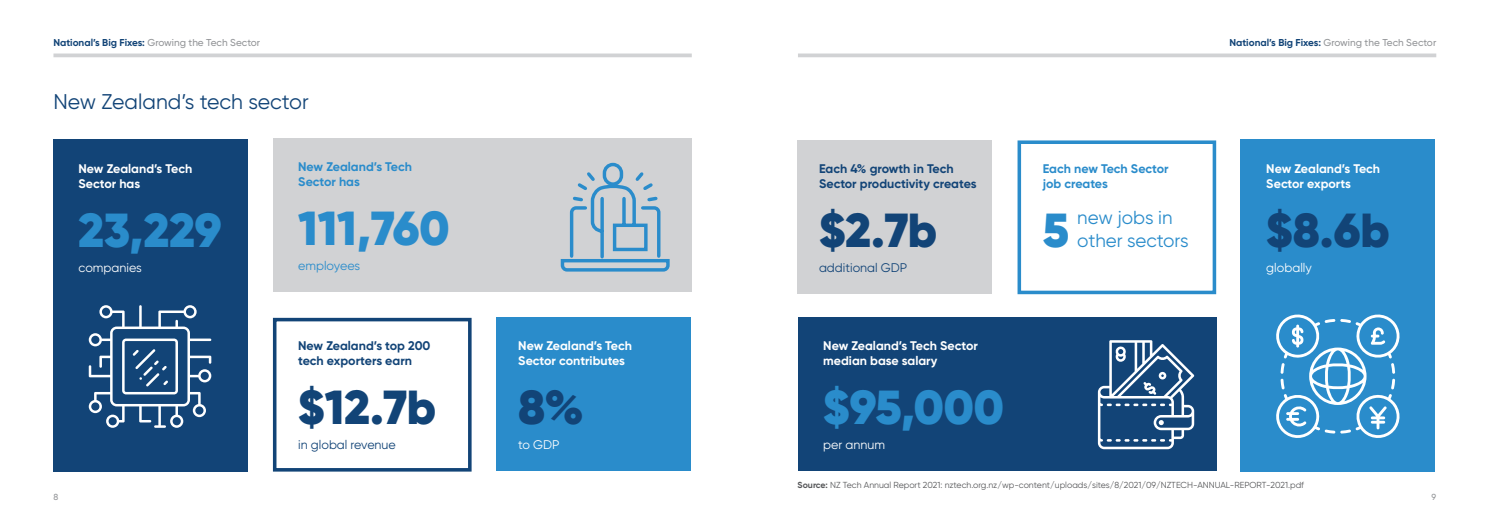
<style>
.page{position:relative;width:1489px;height:525px;background:#fff}
.page>*{position:absolute;margin:0;border:0;box-sizing:border-box;transform-origin:0 0}
.t1{font:900 47.62px "Gilroy";letter-spacing:-.005em;color:#2a8ccb}
.t2{font:900 47.62px "Gilroy";letter-spacing:-.005em;color:#124477}
.t3{font:21.25px "Gilroy";color:#124477}
.t4{font:18.75px "Gilroy";color:#2a8ccb}
.t5{font:700 12.5px/15px "Gilroy";color:#fff}
.t6{font:700 12.5px/15px "Gilroy";color:#124477}
.t7{font:700 12.5px/15px "Gilroy";letter-spacing:-.005em;color:#2a8ccb}
.t8{font:12.5px "Gilroy";color:#fff}
.t9{font:12.5px "Gilroy";color:#124477}
.t10{font:12.5px "Gilroy";color:#2a8ccb}
.t11{font:500 10px "Gilroy";color:#939598}
.t12{font:8.75px "Gilroy";color:#57585a}
.t13{font:500 8.75px "Gilroy";color:#939598}
.s1{font-weight:700;color:#124477}
.s2{font-weight:700}
</style>
<div class="page">
<svg style="left:798px;top:53px;width:638px;height:4px;background:#d6d7d9"></svg>
<svg style="left:53px;top:53px;width:638px;height:4px;background:#d6d7d9"></svg>
<div style="left:53px;top:139px;width:194px;height:332px;background:#124477"></div>
<div style="left:273px;top:139px;width:418px;height:153px;background:#d1d2d4"></div>
<div style="left:798px;top:317px;width:418px;height:154px;background:#124477"></div>
<div style="left:273px;top:317px;width:198px;height:154px;border:4px solid #124477"></div>
<div style="left:497px;top:317px;width:194px;height:154px;background:#2a8ccb"></div>
<svg style="left:89px;top:305px;width:122px;height:122px"></svg>
<div style="left:1240px;top:139px;width:194px;height:332px;background:#2a8ccb"></div>
<div style="left:1017px;top:140px;width:199px;height:154px;border:4px solid #2a8ccb"></div>
<div style="left:797px;top:140px;width:194px;height:153px;background:#d1d2d4"></div>
<svg style="left:1097px;top:340px;width:97px;height:109px"></svg>
<svg style="left:1276px;top:314px;width:124px;height:124px"></svg>
<svg style="left:560px;top:162px;width:110px;height:110px"></svg>
<p class="t11" style="left:53px;top:37px;width:208px"><span class="s1">National’s Big Fixes:</span> Growing the Tech Sector</p>
<p class="t11" style="left:1229px;top:37px;width:208px"><span class="s1">National’s Big Fixes:</span> Growing the Tech Sector</p>
<h2 class="t3" style="left:53px;top:89px;width:257px">New Zealand’s tech sector</h2>
<p class="t5" style="left:78px;top:161px;width:115px">New Zealand’s Tech<br>Sector has</p>
<h1 class="t1" style="left:78px;top:200px;width:144px">23,229</h1>
<p class="t7" style="left:298px;top:159px;width:115px">New Zealand’s Tech<br>Sector has</p>
<h1 class="t1" style="left:298px;top:198px;width:153px">111,760</h1>
<p class="t6" style="left:819px;top:160px;width:159px">Each 4% growth in Tech<br>Sector productivity creates</p>
<h1 class="t2" style="left:819px;top:200px;width:120px">$2.7b</h1>
<p class="t7" style="left:1042px;top:160px;width:127px">Each new Tech Sector job creates</p>
<h3 class="t4" style="left:1077px;top:206px;width:97px">new jobs in</h3>
<h1 class="t1" style="left:1042px;top:200px;width:28px">5</h1>
<h3 class="t4" style="left:1077px;top:229px;width:113px">other sectors</h3>
<p class="t5" style="left:1266px;top:161px;width:115px">New Zealand’s Tech<br>Sector exports</p>
<h1 class="t2" style="left:1266px;top:200px;width:125px">$8.6b</h1>
<p class="t8" style="left:78px;top:260px;width:65px">companies</p>
<p class="t10" style="left:298px;top:258px;width:63px">employees</p>
<p class="t9" style="left:819px;top:259px;width:90px">additional GDP</p>
<p class="t8" style="left:1266px;top:260px;width:47px">globally</p>
<p class="t6" style="left:298px;top:338px;width:134px">New Zealand’s top 200 tech exporters earn</p>
<p class="t5" style="left:518px;top:338px;width:115px">New Zealand’s Tech<br>Sector contributes</p>
<p class="t5" style="left:823px;top:338px;width:156px">New Zealand’s Tech Sector median base salary</p>
<h1 class="t2" style="left:298px;top:377px;width:139px">$12.7b</h1>
<h1 class="t2" style="left:518px;top:377px;width:67px">8%</h1>
<h1 class="t1" style="left:823px;top:377px;width:182px">$95,000</h1>
<p class="t9" style="left:298px;top:436px;width:99px">in global revenue</p>
<p class="t8" style="left:518px;top:436px;width:43px">to GDP</p>
<p class="t8" style="left:823px;top:436px;width:63px">per annum</p>
<p class="t12" style="left:797px;top:479px;width:508px"><span class="s2">Source:</span> NZ Tech Annual Report 2021: nztech.org.nz/wp-content/uploads/sites/8/2021/09/NZTECH-ANNUAL-REPORT-2021.pdf</p>
<p class="t13" style="left:53px;top:491px;width:6px">8</p>
<p class="t13" style="left:1431px;top:491px;width:6px">9</p>
</div>
